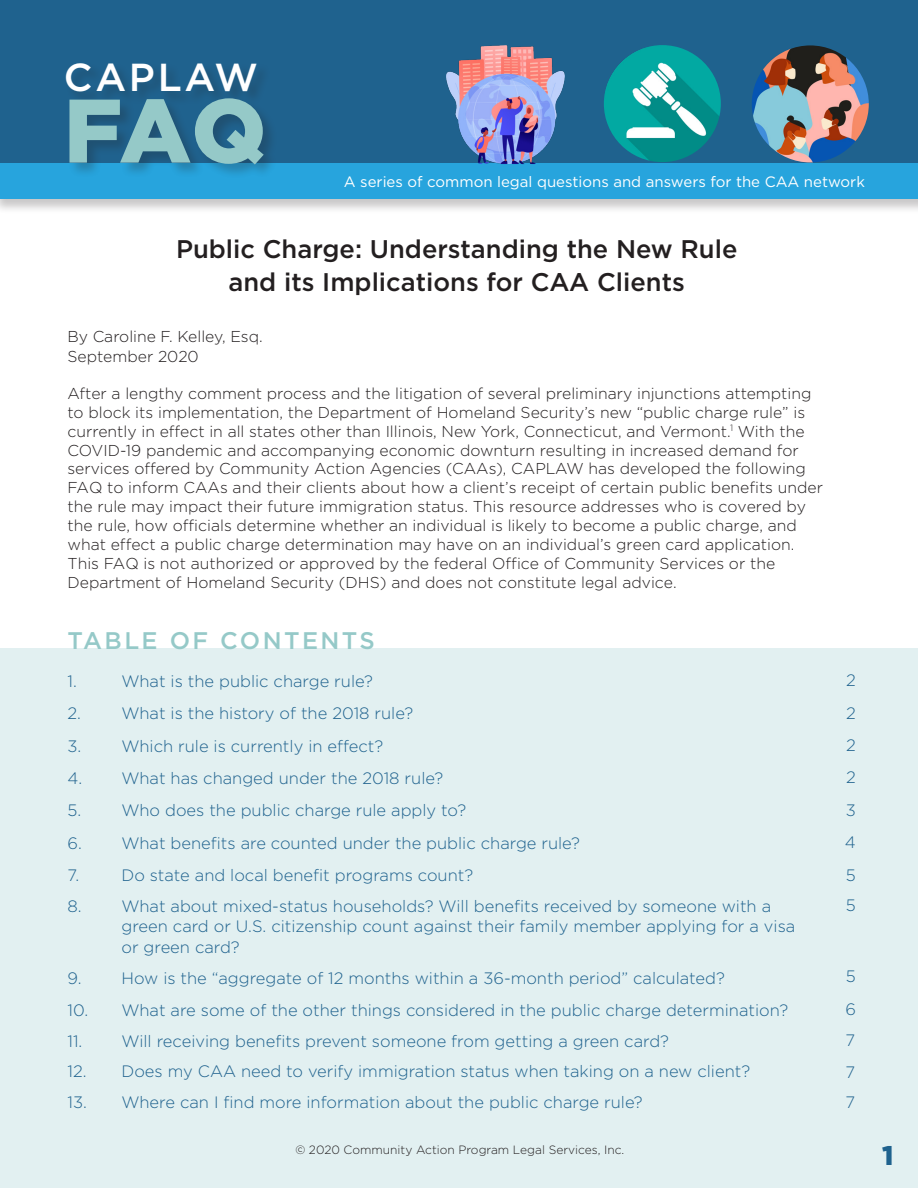
<style>
.page{position:relative;width:918px;height:1188px;background:#fff}
.page>*{position:absolute;margin:0;border:0;box-sizing:border-box;transform-origin:0 0}
.t1{font:900 90px "Gotham";color:#95c9c8}
.t2{font:500 39px "Gotham";letter-spacing:.07em;color:#fff}
.t3{font:900 27px "Gotham";color:#1f628e}
.t4{font:500 25.5px/32.4px "Gotham";color:#231f20;text-align:center}
.t5{font:500 24px "Gotham";letter-spacing:.1em;color:#95c9c8}
.t6{font:300 16.5px/19.8px "Gotham";color:#1f628e}
.t7{font:300 15.75px/18.9px "Gotham";color:#231f20}
.t8{font:15px "Gotham";color:#fff}
.t9{font:300 12px "Gotham";color:#231f20}
</style>
<div class="page">
<div style="left:0;top:649px;width:918px;height:539px;background:#e2f0f1"></div>
<div style="left:0;top:0;width:918px;height:163px;background:#1f628e"></div>
<div style="left:0;top:162px;width:918px;height:52px;background:#231f20;opacity:.25"></div>
<div style="left:0;top:163px;width:918px;height:36px;background:#27a4dd"></div>
<div style="left:65px;top:62px;width:213px;height:117px;background:#231f20;opacity:.25"></div>
<img style="left:752px;top:45px;width:117px;height:117px;border-radius:58px">
<img style="left:439px;top:45px;width:134px;height:119px">
<img style="left:604px;top:45px;width:117px;height:117px;border-radius:58px">
<p class="t2" style="left:64px;top:51px;width:196px">CAPLAW</p>
<p class="t1" style="left:64px;top:79px;width:204px">FAQ</p>
<p class="t8" style="left:344px;top:172px;width:523px">A series of common legal questions and answers for the CAA network</p>
<p class="t4" style="left:176px;top:233px;width:563px">Public Charge: Understanding the New Rule and its Implications for CAA Clients</p>
<p class="t7" style="left:68px;top:326px;width:197px;line-height:19.8px">By Caroline F. Kelley, Esq.<br>September 2020</p>
<p class="t7" style="left:68px;top:383px;width:757px">After a lengthy comment process and the litigation of several preliminary injunctions attempting to block its implementation, the Department of Homeland Security’s new “public charge rule” is currently in effect in all states other than Illinois, New York, Connecticut, and Vermont.<sup>1</sup> With the COVID-19 pandemic and accompanying economic downturn resulting in increased demand for services offered by Community Action Agencies (CAAs), CAPLAW has developed the following FAQ to inform CAAs and their clients about how a client’s receipt of certain public benefits under the rule may impact their future immigration status. This resource addresses who is covered by the rule, how officials determine whether an individual is likely to become a public charge, and what effect a public charge determination may have on an individual’s green card application.<br>This FAQ is not authorized or approved by the federal Office of Community Services or the Department of Homeland Security (DHS) and does not constitute legal advice.</p>
<p class="t5" style="left:68px;top:625px;width:309px">TABLE OF CONTENTS</p>
<p class="t6" style="left:68px;top:671px;width:11px">1.</p>
<p class="t6" style="left:122px;top:671px;width:253px">What is the public charge rule?</p>
<p class="t6" style="left:68px;top:703px;width:15px">2.</p>
<p class="t6" style="left:122px;top:703px;width:293px">What is the history of the 2018 rule?</p>
<p class="t6" style="left:68px;top:735px;width:15px">3.</p>
<p class="t6" style="left:122px;top:735px;width:263px">Which rule is currently in effect?</p>
<p class="t6" style="left:68px;top:768px;width:377px">4. What has changed under the 2018 rule?</p>
<p class="t6" style="left:68px;top:800px;width:15px">5.</p>
<p class="t6" style="left:122px;top:800px;width:346px">Who does the public charge rule apply to?</p>
<p class="t6" style="left:68px;top:833px;width:16px">6.</p>
<p class="t6" style="left:122px;top:833px;width:460px">What benefits are counted under the public charge rule?</p>
<p class="t6" style="left:68px;top:865px;width:13px">7.</p>
<p class="t6" style="left:122px;top:865px;width:353px">Do state and local benefit programs count?</p>
<p class="t6" style="left:68px;top:896px;width:16px">8.</p>
<p class="t6" style="left:122px;top:896px;width:675px">What about mixed-status households? Will benefits received by someone with a green card or U.S. citizenship count against their family member applying for a visa</p>
<p class="t6" style="left:122px;top:937px;width:120px">or green card?</p>
<p class="t6" style="left:68px;top:968px;width:16px">9.</p>
<p class="t6" style="left:122px;top:968px;width:605px">How is the “aggregate of 12 months within a 36-month period” calculated?</p>
<p class="t6" style="left:68px;top:1000px;width:722px">10. What are some of the other things considered in the public charge determination?</p>
<p class="t6" style="left:68px;top:1031px;width:603px">11. Will receiving benefits prevent someone from getting a green card?</p>
<p class="t6" style="left:68px;top:1061px;width:684px">12. Does my CAA need to verify immigration status when taking on a new client?</p>
<p class="t6" style="left:68px;top:1092px;width:577px">13. Where can I find more information about the public charge rule?</p>
<p class="t9" style="left:295px;top:1143px;width:331px">© 2020 Community Action Program Legal Services, Inc.</p>
<p class="t6" style="left:846px;top:670px;width:11px">2</p>
<p class="t6" style="left:846px;top:703px;width:11px">2</p>
<p class="t6" style="left:846px;top:735px;width:11px">2</p>
<p class="t6" style="left:846px;top:767px;width:11px">2</p>
<p class="t6" style="left:846px;top:800px;width:12px">3</p>
<p class="t6" style="left:845px;top:832px;width:12px">4</p>
<p class="t6" style="left:846px;top:865px;width:11px">5</p>
<p class="t6" style="left:846px;top:895px;width:11px">5</p>
<p class="t6" style="left:846px;top:966px;width:11px">5</p>
<p class="t6" style="left:845px;top:999px;width:12px">6</p>
<p class="t6" style="left:846px;top:1030px;width:11px">7</p>
<p class="t6" style="left:846px;top:1061px;width:11px">7</p>
<p class="t6" style="left:846px;top:1092px;width:11px">7</p>
<p class="t3" style="left:882px;top:1140px;width:13px">1</p>
</div>
